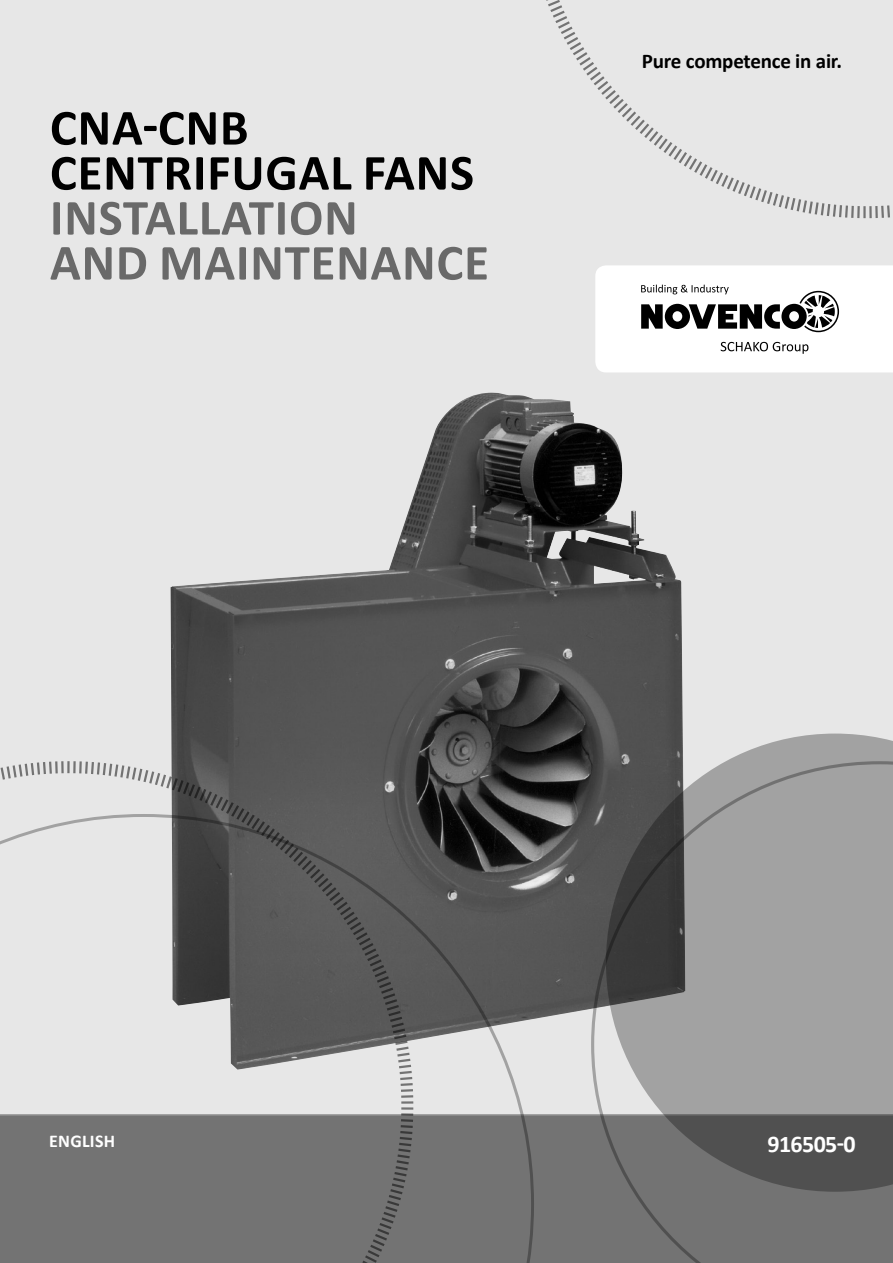
<style>
.page{position:relative;width:893px;height:1263px;background:#e7e7e7}
.page>*{position:absolute;margin:0;border:0;box-sizing:border-box;transform-origin:0 0}
.t1{font:700 51px/45px "Calibri";letter-spacing:.015em;color:#696969}
.t2{font:700 51px/45px "Calibri";letter-spacing:.015em;color:#000}
.t3{font:700 24px "Calibri";letter-spacing:-.025em;color:#fff}
.t4{font:700 21px "Calibri";letter-spacing:-.01em;color:#000}
.t5{font:700 18px "Calibri";letter-spacing:.015em;color:#fff}
</style>
<div class="page">
<img style="left:171px;top:393px;width:512px;height:626px">
<svg style="left:546px;top:0;width:344px;height:219px"></svg>
<svg style="left:595px;top:265px;width:298px;height:107px;background:#e1e1e1"></svg>
<div style="left:534px;top:1114px;width:57px;height:149px;background:#737373"></div>
<svg style="left:415px;top:814px;width:119px;height:449px"></svg>
<svg style="left:0;top:760px;width:415px;height:503px"></svg>
<svg style="left:606px;top:733px;width:287px;height:28px"></svg>
<svg style="left:591px;top:761px;width:302px;height:502px;background:#848484"></svg>
<p class="t2" style="left:50px;top:104px;width:426px">CNA-CNB<br>CENTRIFUGAL FANS</p>
<p class="t1" style="left:50px;top:194px;width:441px">INSTALLATION<br>AND MAINTENANCE</p>
<p class="t4" style="left:642px;top:46px;width:202px">Pure competence in air.</p>
<p class="t5" style="left:49px;top:1128px;width:67px">ENGLISH</p>
<p class="t3" style="left:767px;top:1127px;width:90px">916505-0</p>
</div>
